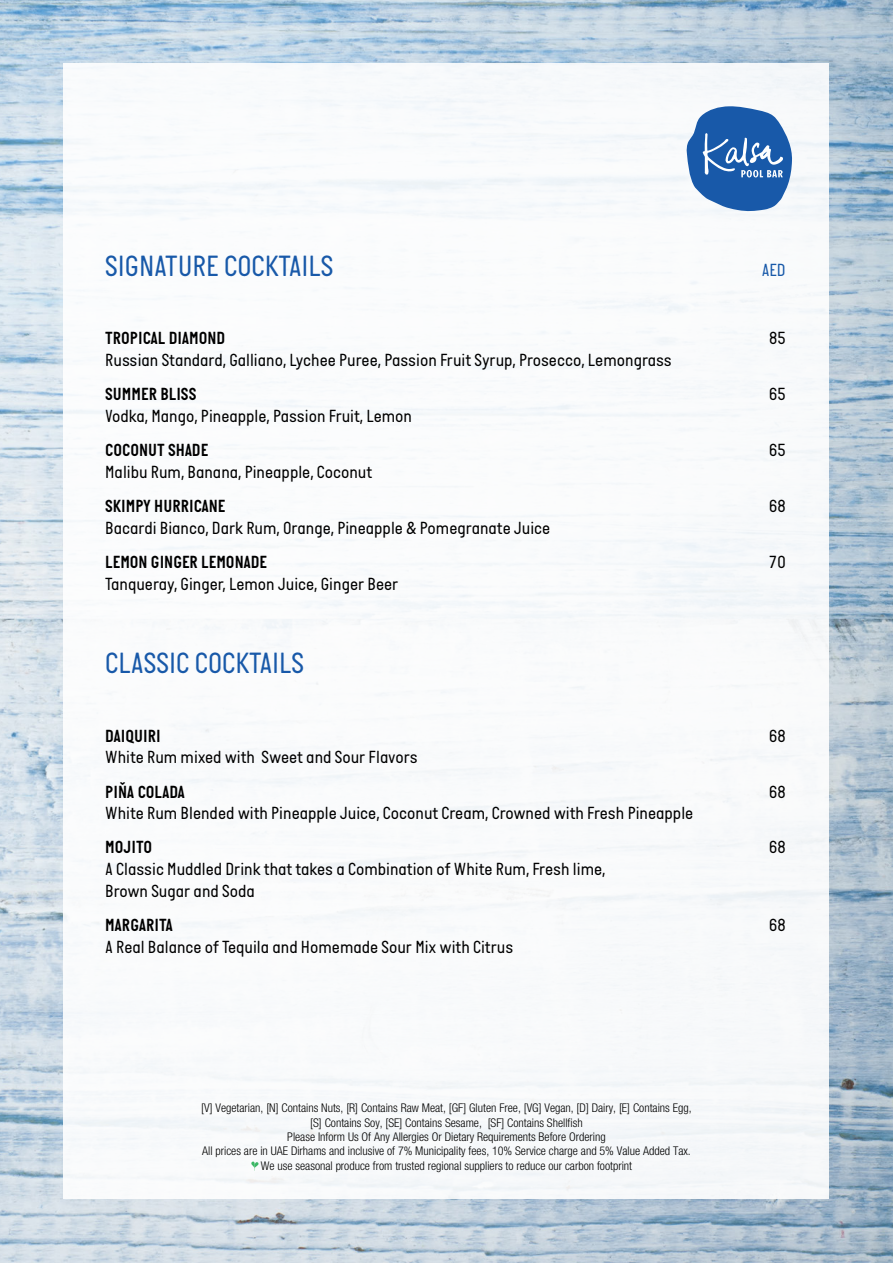
<style>
.page{position:relative;width:893px;height:1263px;background:#fff}
.page>*{position:absolute;margin:0;border:0;box-sizing:border-box;transform-origin:0 0}
.t1{font:30px "Italian Plate";color:#1859a9}
.t2{font:18px/21.6px "Italian Plate";color:#000}
.t3{font:600 18px "Italian Plate";color:#000}
.t4{font:18px "Italian Plate";color:#1859a9}
.t5{font:300 condensed 12px/14.4px "Helvetica Neue LT Pro";color:#000;text-align:center}
</style>
<div class="page">
<img style="left:0;top:0;width:893px;height:1263px">
<div style="left:64px;top:64px;width:765px;height:1135px;background:#fff"></div>
<svg style="left:251px;top:1161px;width:8px;height:10px"></svg>
<svg style="left:686px;top:106px;width:106px;height:106px"></svg>
<h1 class="t1" style="left:105px;top:248px;width:230px">SIGNATURE COCKTAILS</h1>
<p class="t4" style="left:762px;top:259px;width:25px">AED</p>
<p class="t3" style="left:105px;top:328px;width:122px">TROPICAL DIAMOND</p>
<p class="t2" style="left:769px;top:327px;width:18px">85</p>
<p class="t2" style="left:105px;top:349px;width:568px">Russian Standard, Galliano, Lychee Puree, Passion Fruit Syrup, Prosecco, Lemongrass</p>
<p class="t3" style="left:105px;top:384px;width:93px">SUMMER BLISS</p>
<p class="t2" style="left:769px;top:383px;width:18px">65</p>
<p class="t2" style="left:105px;top:405px;width:308px">Vodka, Mango, Pineapple, Passion Fruit, Lemon</p>
<p class="t3" style="left:105px;top:440px;width:105px">COCONUT SHADE</p>
<p class="t2" style="left:769px;top:439px;width:18px">65</p>
<p class="t2" style="left:105px;top:461px;width:268px">Malibu Rum, Banana, Pineapple, Coconut</p>
<p class="t3" style="left:105px;top:496px;width:122px">SKIMPY HURRICANE</p>
<p class="t2" style="left:769px;top:495px;width:18px">68</p>
<p class="t2" style="left:105px;top:517px;width:447px">Bacardi Bianco, Dark Rum, Orange, Pineapple &amp; Pomegranate Juice</p>
<p class="t3" style="left:105px;top:552px;width:163px">LEMON GINGER LEMONADE</p>
<p class="t2" style="left:769px;top:551px;width:18px">70</p>
<p class="t2" style="left:105px;top:573px;width:295px">Tanqueray, Ginger, Lemon Juice, Ginger Beer</p>
<h1 class="t1" style="left:105px;top:646px;width:200px">CLASSIC COCKTAILS</h1>
<p class="t3" style="left:105px;top:725px;width:57px">DAIQUIRI</p>
<p class="t2" style="left:769px;top:724px;width:18px">68</p>
<p class="t2" style="left:105px;top:746px;width:314px">White Rum mixed with Sweet and Sour Flavors</p>
<p class="t3" style="left:105px;top:781px;width:81px">PIŇA COLADA</p>
<p class="t2" style="left:769px;top:780px;width:18px">68</p>
<p class="t2" style="left:105px;top:802px;width:590px">White Rum Blended with Pineapple Juice, Coconut Cream, Crowned with Fresh Pineapple</p>
<p class="t3" style="left:105px;top:837px;width:48px">MOJITO</p>
<p class="t2" style="left:769px;top:836px;width:18px">68</p>
<p class="t2" style="left:105px;top:858px;width:502px">A Classic Muddled Drink that takes a Combination of White Rum, Fresh lime,<br>Brown Sugar and Soda</p>
<p class="t3" style="left:105px;top:915px;width:69px">MARGARITA</p>
<p class="t2" style="left:769px;top:914px;width:18px">68</p>
<p class="t2" style="left:105px;top:935px;width:410px">A Real Balance of Tequila and Homemade Sour Mix with Citrus</p>
<p class="t5" style="left:201px;top:1100px;width:492px">[V] Vegetarian, [N] Contains Nuts, [R] Contains Raw Meat, [GF] Gluten Free, [VG] Vegan, [D] Dairy, [E] Contains Egg, [S] Contains Soy, [SE] Contains Sesame, [SF] Contains Shellfish<br>Please Inform Us Of Any Allergies Or Dietary Requirements Before Ordering<br>All prices are in UAE Dirhams and inclusive of 7% Municipality fees, 10% Service charge and 5% Value Added Tax.<br>We use seasonal produce from trusted regional suppliers to reduce our carbon footprint</p>
</div>
